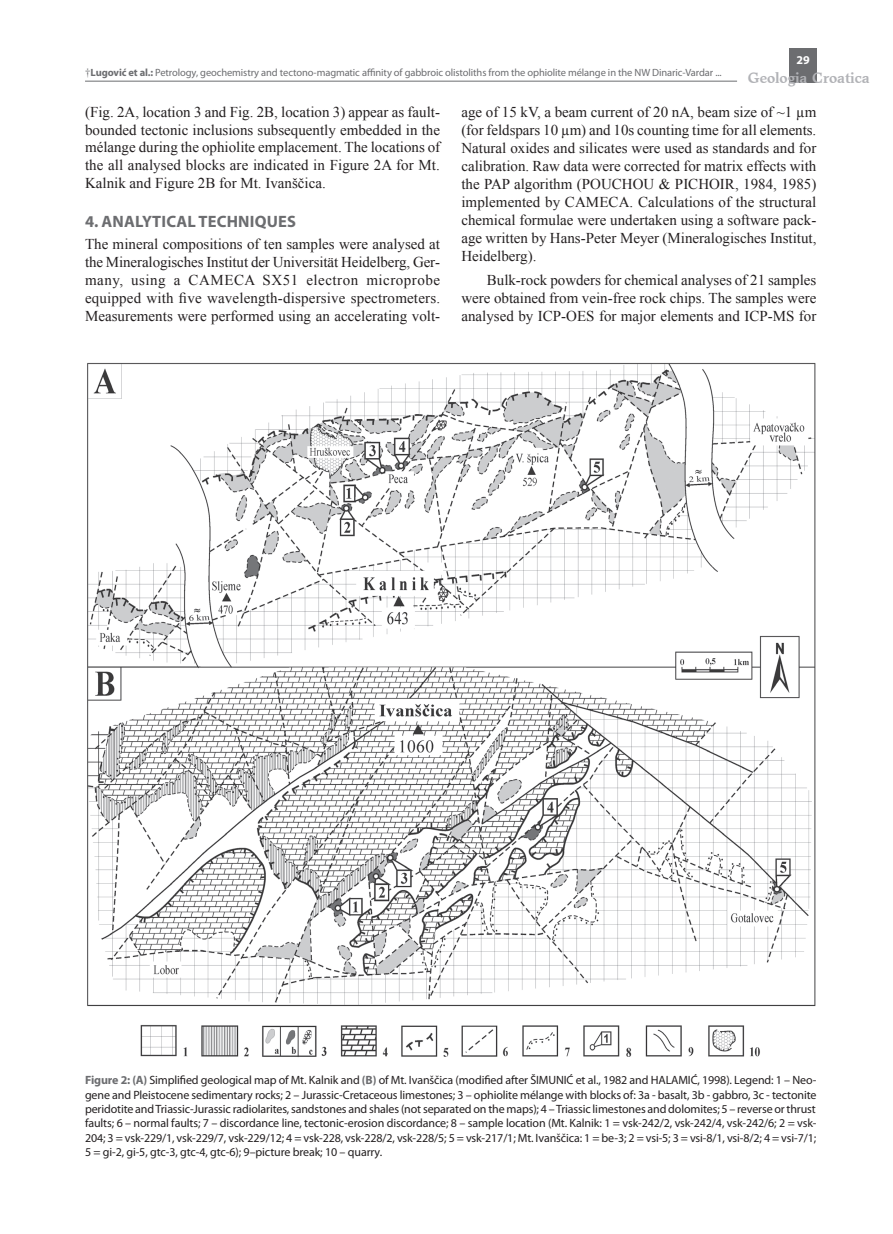
<style>
.page{position:relative;width:893px;height:1234px;background:#fff}
.page>*{position:absolute;margin:0;border:0;box-sizing:border-box;transform-origin:0 0}
.t1{font:700 16.5px "Myriad Pro";letter-spacing:.01em;color:#6c6d70}
.t2{font:15px/18px "Times New Roman";color:#231f20;text-align:justify}
.t3{font:700 15px "Matt Antique BT";letter-spacing:-.01em;color:#b2b3b7}
.t4{font:12px/14.4px "Myriad Pro";letter-spacing:-.01em;color:#231f20;text-align:justify}
.t5{font:700 12px "Myriad Pro";color:#fff}
.t6{font:10.5px "Myriad Pro";letter-spacing:-.01em;color:#6c6d70}
.s1{font-family:"Goudy Old Style BT"}
.s2{font-weight:700}
.s3{font-weight:700;color:#6c6d70}
</style>
<div class="page">
<hr style="left:85px;top:81px;width:652px;height:1px;background:#6c6d70">
<div style="left:789px;top:48px;width:28px;height:35px;background:#6c6d70"></div>
<img style="left:87px;top:362px;width:729px;height:694px">
<p class="t5" style="left:796px;top:52px;width:15px">29</p>
<p class="t6" style="left:85px;top:66px;width:638px"><span class="s1">†</span><span class="s2">Lugović et al.:</span> Petrology, geochemistry and tectono-magmatic affinity of gabbroic olistoliths from the ophiolite mélange in the NW Dinaric-Vardar ...</p>
<p class="t3" style="left:748px;top:68px;width:124px">Geologia Croatica</p>
<p class="t2" style="left:85px;top:103px;width:357px">(Fig. 2A, location 3 and Fig. 2B, location 3) appear as fault&shy;bounded tectonic inclusions subsequently embedded in the mélange during the ophiolite emplacement. The locations of the all analysed blocks are indicated in Figure 2A for Mt.<br>Kalnik and Figure 2B for Mt. Ivanščica.</p>
<p class="t1" style="left:85px;top:210px;width:211px">4. ANALYTICAL TECHNIQUES</p>
<p class="t2" style="left:85px;top:235px;width:357px">The mineral compositions of ten samples were analysed at the Mineralogisches Institut der Universität Heidelberg, Ger&shy;many, using a CAMECA SX51 electron microprobe equipped with five wavelength-dispersive spectrometers.<br>Measurements were performed using an accelerating volt-</p>
<p class="t2" style="left:461px;top:102px;width:357px">age of 15 kV, a beam current of 20 nA, beam size of ~1 µm (for feldspars 10 µm) and 10s counting time for all elements.<br>Natural oxides and silicates were used as standards and for calibration. Raw data were corrected for matrix effects with the PAP algorithm (POUCHOU &amp; PICHOIR, 1984, 1985) implemented by CAMECA. Calculations of the structural chemical formulae were undertaken using a software pack&shy;age written by Hans-Peter Meyer (Mineralogisches Institut, Heidelberg).</p>
<p class="t2" style="left:461px;top:271px;width:357px;text-indent:26px">Bulk-rock powders for chemical analyses of 21 samples were obtained from vein-free rock chips. The samples were analysed by ICP-OES for major elements and ICP-MS for</p>
<p class="t4" style="left:85px;top:1072px;width:733px"><span class="s3">Figure 2: (A)</span> Simplified geological map of Mt. Kalnik and <span class="s3">(B)</span> of Mt. Ivanščica (modified after ŠIMUNIĆ et al., 1982 and HALAMIĆ, 1998). Legend: 1 – Neo&shy;gene and Pleistocene sedimentary rocks; 2 – Jurassic-Cretaceous limestones; 3 – ophiolite mélange with blocks of: 3a - basalt, 3b - gabbro, 3c - tectonite peridotite and Triassic-Jurassic radiolarites, sandstones and shales (not separated on the maps); 4 – Triassic limestones and dolomites; 5 – reverse or thrust faults; 6 – normal faults; 7 – discordance line, tectonic-erosion discordance; 8 – sample location (Mt. Kalnik: 1 = vsk-242/2, vsk-242/4, vsk-242/6; 2 = vsk-204; 3 = vsk-229/1, vsk-229/7, vsk-229/12; 4 = vsk-228, vsk-228/2, vsk-228/5; 5 = vsk-217/1; Mt. Ivanščica: 1 = be-3; 2 = vsi-5; 3 = vsi-8/1, vsi-8/2; 4 = vsi-7/1; 5 = gi-2, gi-5, gtc-3, gtc-4, gtc-6); 9–picture break; 10 – quarry.</p>
</div>
